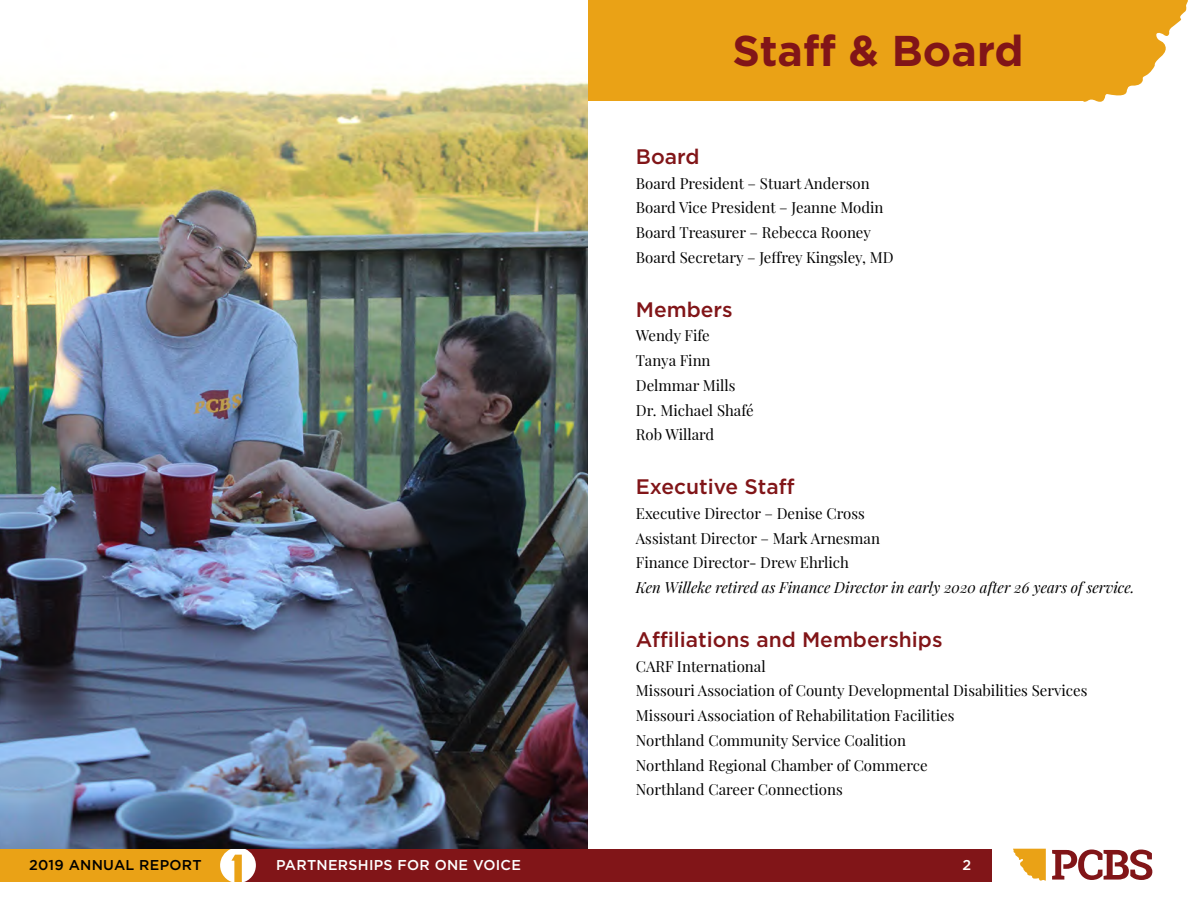
<style>
.page{position:relative;width:1188px;height:918px;background:#fff}
.page>*{position:absolute;margin:0;border:0;box-sizing:border-box;transform-origin:0 0}
.t1{font:700 43.05px "Gotham";color:#811518}
.t2{font:500 21px "Gotham";color:#811518}
.t3{font:15px "Playfair Display";color:#000}
.t4{font:italic 15px "Playfair Display";color:#000}
.t5{font:500 14.25px "Gotham";letter-spacing:.02em;color:#fff}
.t6{font:500 14.25px "Gotham";letter-spacing:.02em;color:#000}
</style>
<div class="page">
<div style="left:579px;top:0;width:506px;height:101px;background:#eaa216"></div>
<svg style="left:1084px;top:1px;width:104px;height:101px"></svg>
<img style="left:0;top:0;width:588px;height:849px">
<div style="left:0;top:849px;width:243px;height:32px;background:#eaa216"></div>
<svg style="left:1052px;top:850px;width:100px;height:30px"></svg>
<svg style="left:1013px;top:849px;width:33px;height:32px"></svg>
<div style="left:242px;top:849px;width:749px;height:32px;background:#811518"></div>
<hr style="left:908px;top:0;width:280px;height:1px;background:#eaa216">
<svg style="left:220px;top:849px;width:36px;height:33px"></svg>
<p class="t1" style="left:732px;top:22px;width:293px">Staff &amp; Board</p>
<p class="t2" style="left:636px;top:143px;width:65px">Board</p>
<p class="t3" style="left:636px;top:171px;width:235px">Board President – Stuart Anderson</p>
<p class="t3" style="left:636px;top:196px;width:249px">Board Vice President – Jeanne Modin</p>
<p class="t3" style="left:636px;top:221px;width:237px">Board Treasurer – Rebecca Rooney</p>
<p class="t3" style="left:636px;top:246px;width:259px">Board Secretary – Jeffrey Kingsley, MD</p>
<p class="t2" style="left:636px;top:295px;width:98px">Members</p>
<p class="t3" style="left:636px;top:324px;width:75px">Wendy Fife</p>
<p class="t3" style="left:636px;top:349px;width:76px">Tanya Finn</p>
<p class="t3" style="left:636px;top:374px;width:101px">Delmmar Mills</p>
<p class="t3" style="left:636px;top:398px;width:119px">Dr. Michael Shafé</p>
<p class="t3" style="left:636px;top:423px;width:80px">Rob Willard</p>
<p class="t2" style="left:636px;top:473px;width:160px">Executive Staff</p>
<p class="t3" style="left:636px;top:501px;width:231px">Executive Director – Denise Cross</p>
<p class="t3" style="left:636px;top:526px;width:246px">Assistant Director – Mark Arnesman</p>
<p class="t3" style="left:636px;top:551px;width:215px">Finance Director- Drew Ehrlich</p>
<p class="t4" style="left:636px;top:576px;width:500px">Ken Willeke retired as Finance Director in early 2020 after 26 years of service.</p>
<p class="t2" style="left:636px;top:626px;width:308px">Affiliations and Memberships</p>
<p class="t3" style="left:636px;top:654px;width:131px">CARF International</p>
<p class="t3" style="left:636px;top:679px;width:453px">Missouri Association of County Developmental Disabilities Services</p>
<p class="t3" style="left:636px;top:704px;width:320px">Missouri Association of Rehabilitation Facilities</p>
<p class="t3" style="left:636px;top:728px;width:272px">Northland Community Service Coalition</p>
<p class="t3" style="left:636px;top:753px;width:293px">Northland Regional Chamber of Commerce</p>
<p class="t3" style="left:636px;top:778px;width:208px">Northland Career Connections</p>
<p class="t6" style="left:29px;top:856px;width:174px">2019 ANNUAL REPORT</p>
<p class="t5" style="left:276px;top:856px;width:246px">PARTNERSHIPS FOR ONE VOICE</p>
<p class="t5" style="left:962px;top:856px;width:10px">2</p>
</div>
